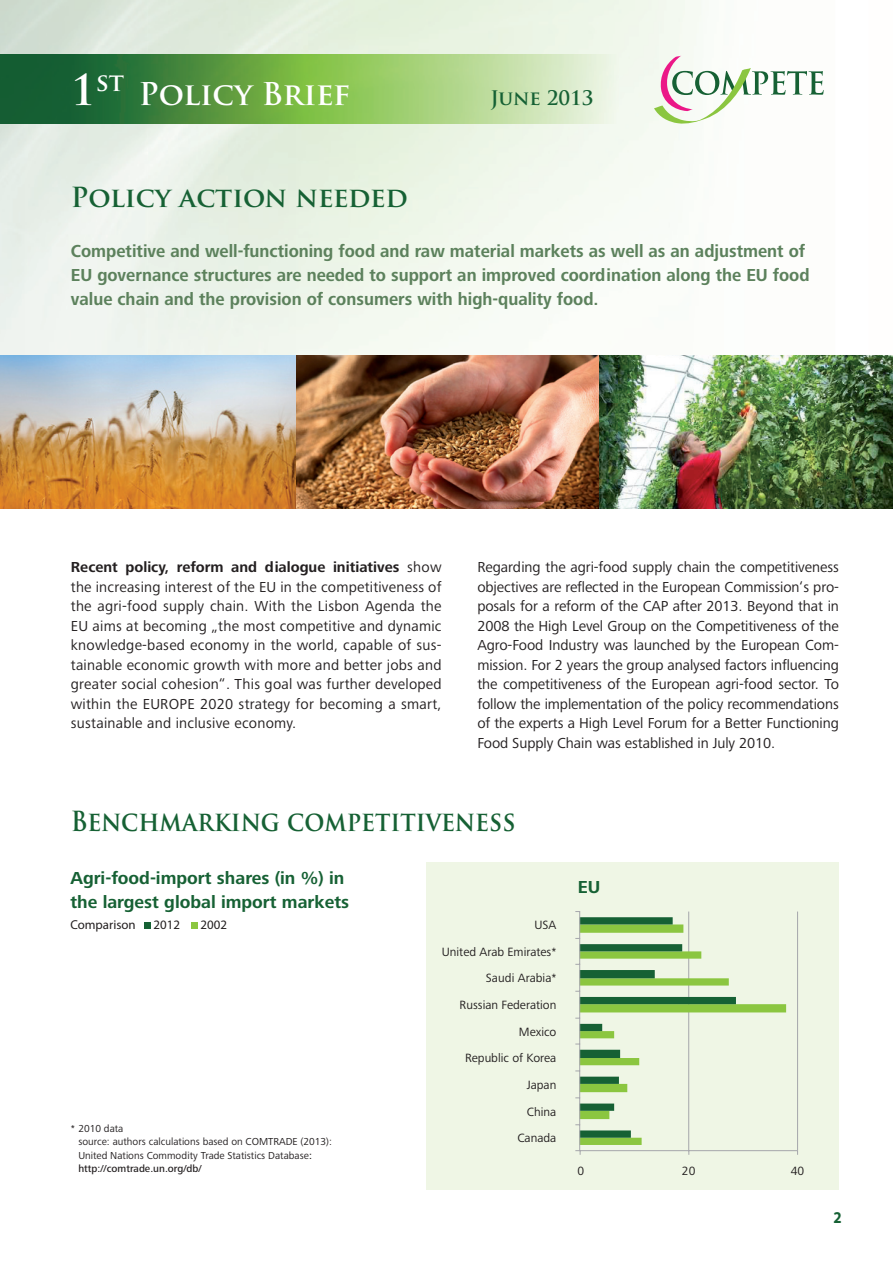
<style>
.page{position:relative;width:893px;height:1263px;background:#fff}
.page>*{position:absolute;margin:0;border:0;box-sizing:border-box;transform-origin:0 0}
.t1{font:700 41.55px "Trajan Pro";color:#fff}
.t2{font:700 30.6px "Trajan Pro";color:#fff}
.t3{font:700 27px "Trajan Pro";color:#166134;scale:.9 1}
.t4{font:700 27px "Trajan Pro";color:#166134}
.t5{font:700 24.3px "Trajan Pro";color:#fff}
.t6{font:700 19.65px "Trajan Pro";color:#166134}
.t7{font:700 18px/24px "Frutiger Next Pro";color:#5c815c;scale:.95 1}
.t8{font:700 18px/24px "Frutiger Next Pro";color:#166134}
.t9{font:700 16.5px "Myriad Pro";color:#166134;scale:.9 1}
.t10{font:15px/19.5px "Frutiger Next Pro";letter-spacing:.005em;color:#231f20;text-align:justify}
.t11{font:12.9px "Myriad Pro";color:#231f20}
.t12{font:12.45px/26.7px "Frutiger Next Pro";color:#231f20;text-align:right}
.t13{font:10.5px/13.5px "Frutiger Next Pro";color:#231f20}
.s1{font-weight:700}
.s2{font-weight:500}
</style>
<div class="page">
<img style="left:0;top:0;width:701px;height:355px">
<img style="left:0;top:54px;width:618px;height:69px">
<svg style="left:654px;top:55px;width:170px;height:70px"></svg>
<div style="left:427px;top:862px;width:412px;height:327px;background:#eff6e5"></div>
<hr style="left:797px;top:911px;width:1px;height:240px;background:#a8a9ad">
<hr style="left:688px;top:911px;width:1px;height:240px;background:#a8a9ad">
<svg style="left:580px;top:1004px;width:206px;height:141px"></svg>
<hr style="left:580px;top:1150px;width:217px;height:1px;background:#a8a9ad">
<hr style="left:579px;top:911px;width:1px;height:240px;background:#a8a9ad">
<svg style="left:575px;top:911px;width:161px;height:227px"></svg>
<svg style="left:575px;top:1150px;width:6px;height:5px"></svg>
<img style="left:0;top:355px;width:599px;height:153px">
<img style="left:599px;top:355px;width:294px;height:153px">
<div style="left:144px;top:922px;width:7px;height:7px;background:#166134"></div>
<div style="left:191px;top:922px;width:7px;height:7px;background:#8bc640"></div>
<h1 class="t1" style="left:71px;top:64px;width:26px">1</h1>
<h3 class="t5" style="left:96px;top:67px;width:30px">st</h3>
<h2 class="t2" style="left:139px;top:75px;width:213px">Policy Brief</h2>
<h3 class="t4" style="left:71px;top:180px;width:338px">Policy action needed</h3>
<h3 class="t6" style="left:490px;top:86px;width:105px">June 2013</h3>
<p class="t7" style="left:71px;top:239px;width:779px">Competitive and well-functioning food and raw material markets as well as an adjustment of<br>EU governance structures are needed to support an improved coordination along the EU food value chain and the provision of consumers with high-quality food.</p>
<p class="t10" style="left:71px;top:558px;width:372px"><span class="s1">Recent policy, reform and dialogue initiatives</span> show the increasing interest of the EU in the competitiveness of the agri-food supply chain. With the Lisbon Agenda the EU aims at becoming „the most competitive and dynamic knowledge-based economy in the world, capable of sus&shy;tainable economic growth with more and better jobs and greater social cohesion“. This goal was further developed within the EUROPE 2020 strategy for becoming a smart, sustainable and inclusive economy.</p>
<p class="t10" style="left:477px;top:558px;width:363px">Regarding the agri-food supply chain the competitiveness objectives are reflected in the European Commission‘s pro&shy;posals for a reform of the CAP after 2013. Beyond that in 2008 the High Level Group on the Competitiveness of the Agro-Food Industry was launched by the European Com&shy;mission. For 2 years the group analysed factors influencing the competitiveness of the European agri-food sector. To follow the implementation of the policy recommendations of the experts a High Level Forum for a Better Functioning Food Supply Chain was established in July 2010.</p>
<h3 class="t3" style="left:71px;top:804px;width:495px">Benchmarking competitiveness</h3>
<p class="t8" style="left:70px;top:866px;width:280px">Agri-food-import shares (in %) in the largest global import markets</p>
<p class="t11" style="left:70px;top:917px;width:67px">Comparison</p>
<p class="t11" style="left:154px;top:917px;width:28px">2012</p>
<p class="t11" style="left:200px;top:917px;width:28px">2002</p>
<p class="t13" style="left:78px;top:1121px;width:255px;text-indent:-7px">* 2010 data<br>source: authors calculations based on COMTRADE (2013):<br>United Nations Commodity Trade Statistics Database<span class="s2">: http://comtrade.un.org/db/</span></p>
<p class="t12" style="left:442px;top:912px;width:116px">USA<br>United Arab Emirates*<br>Saudi Arabia*<br>Russian Federation<br>Mexico<br>Republic of Korea<br>Japan<br>China<br>Canada</p>
<p class="t8" style="left:578px;top:875px;width:24px">EU</p>
<p class="t12" style="left:577px;top:1157px;width:8px">0</p>
<p class="t12" style="left:682px;top:1157px;width:15px">20</p>
<p class="t12" style="left:791px;top:1157px;width:15px">40</p>
<p class="t9" style="left:833px;top:1207px;width:11px">2</p>
</div>
